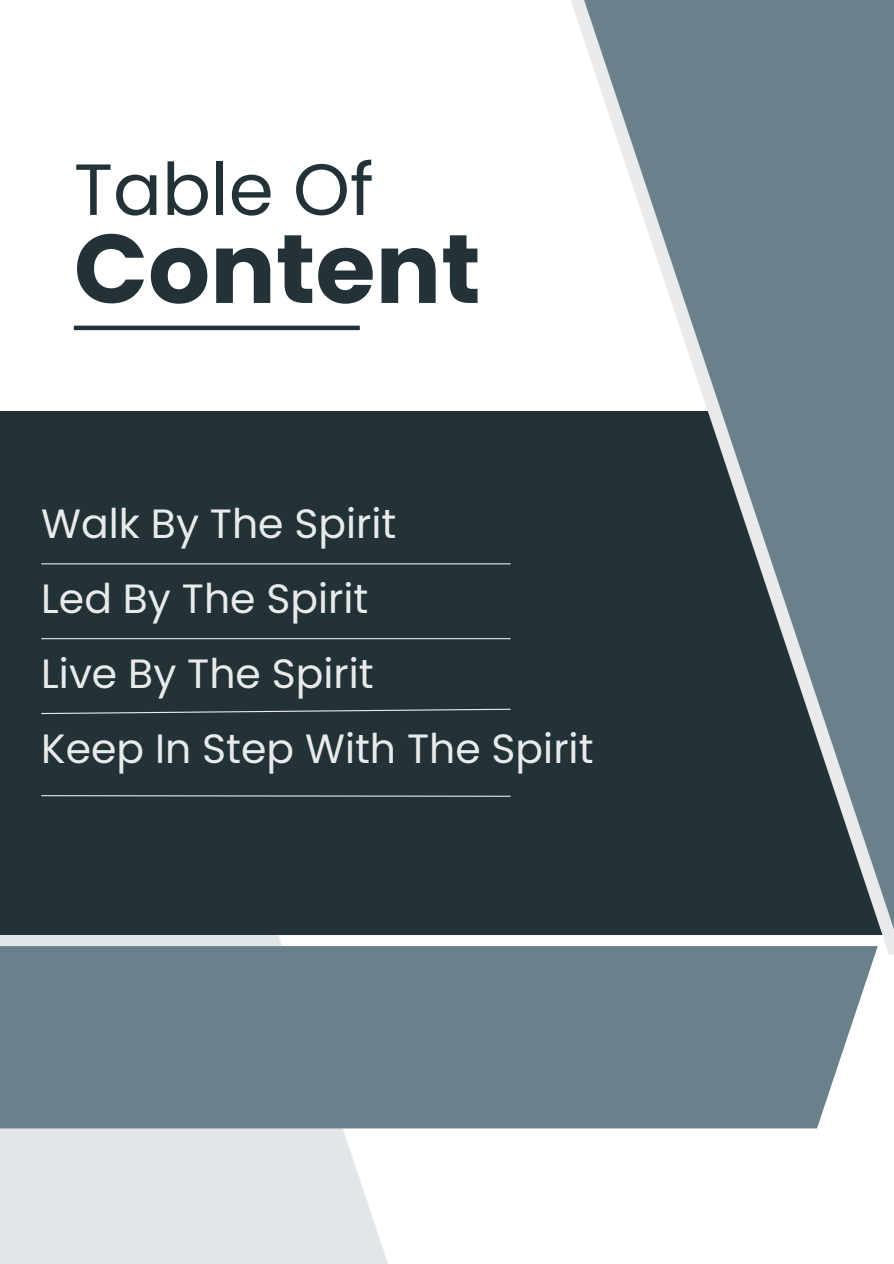
<style>
.page{position:relative;width:894px;height:1264px;background:#fff}
.page>*{position:absolute;margin:0;border:0;box-sizing:border-box;transform-origin:0 0}
.t1{font:700 97.35px "Poppins";color:#223237}
.t2{font:72.3px "Poppins";color:#223237}
.t3{font:40.8px "Poppins";color:#e8eaeb}
</style>
<div class="page">
<svg style="left:0;top:934px;width:608px;height:329px;fill:#e1e7e9"></svg>
<div style="left:0;top:411px;width:893px;height:523px;background:#223237"></div>
<svg style="left:552px;top:0;width:341px;height:939px"></svg>
<div style="left:0;top:946px;width:877px;height:182px;background:#6a818c"></div>
<div style="left:74px;top:325px;width:286px;height:5px;background:#223237"></div>
<hr style="left:41px;top:563px;width:469px;height:1px;background:#e8eaeb">
<hr style="left:41px;top:638px;width:469px;height:1px;background:#e8eaeb">
<svg style="left:41px;top:708px;width:470px;height:6px"></svg>
<svg style="left:41px;top:795px;width:470px;height:2px"></svg>
<h2 class="t2" style="left:74px;top:139px;width:301px">Table Of</h2>
<h1 class="t1" style="left:74px;top:201px;width:408px">Content</h1>
<p class="t3" style="left:41px;top:495px;width:356px">Walk By The Spirit</p>
<p class="t3" style="left:41px;top:570px;width:328px">Led By The Spirit</p>
<p class="t3" style="left:41px;top:645px;width:334px">Live By The Spirit</p>
<p class="t3" style="left:41px;top:720px;width:553px">Keep In Step With The Spirit</p>
</div>
